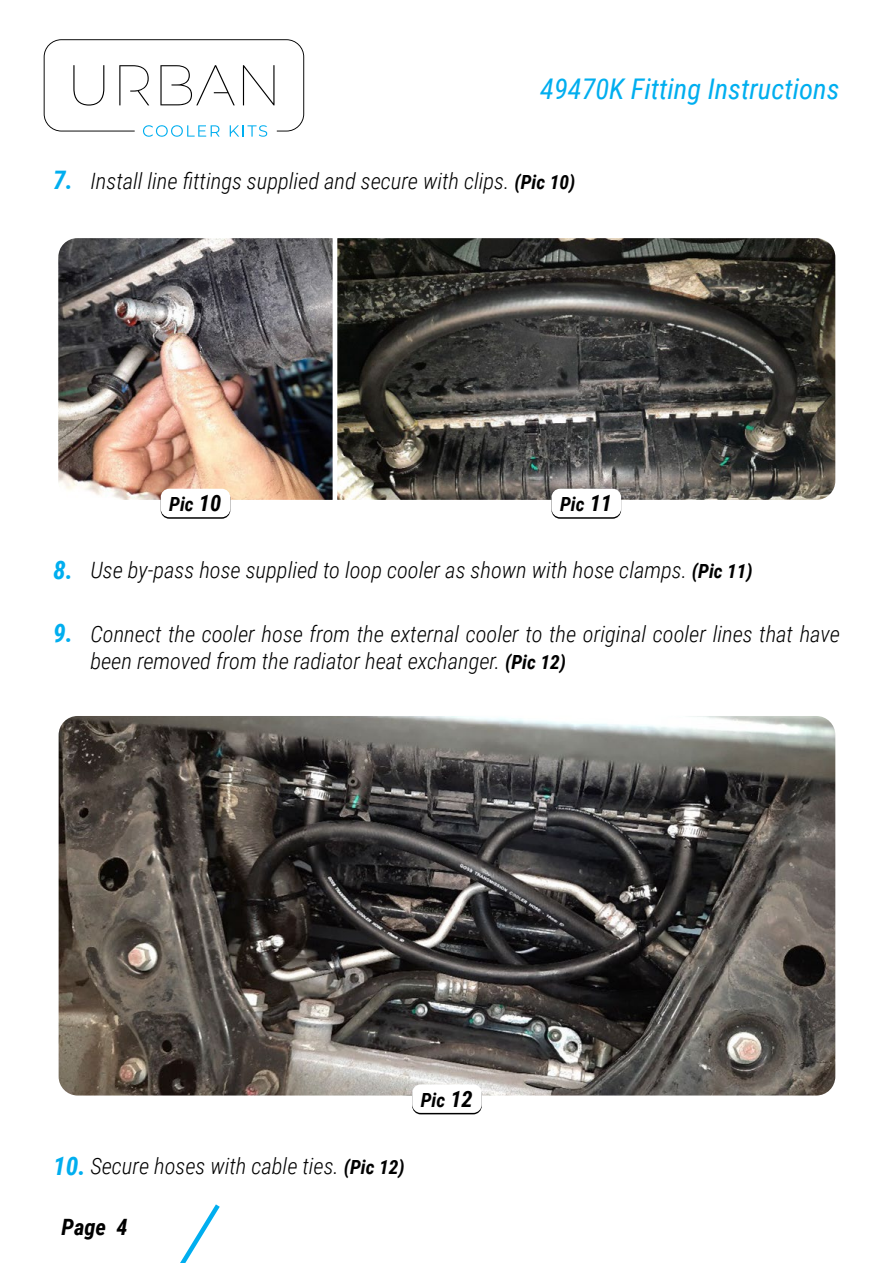
<style>
.page{position:relative;width:893px;height:1263px;background:#fff}
.page>*{position:absolute;margin:0;border:0;box-sizing:border-box;transform-origin:0 0}
.t1{font:italic 28.5px "Roboto Condensed";color:#00aeef}
.t2{font:italic 700 25.5px "Roboto Condensed";color:#00aeef}
.t3{font:italic 300 22.5px/27px "Roboto Condensed";color:#000}
.t4{font:italic 700 22.5px "Roboto Condensed";color:#000}
.t5{font:italic 700 19.5px "Roboto Condensed";color:#000}
.s1{font-weight:700;font-size:25.5px;color:#00aeef}
.s2{font-weight:700;font-size:19.5px}
.s3{font-size:22.5px}
</style>
<div class="page">
<svg style="left:44px;top:39px;width:260px;height:98px"></svg>
<svg style="left:180px;top:1204px;width:40px;height:59px"></svg>
<img style="left:58px;top:238px;width:273px;height:269px">
<svg style="left:331px;top:238px;width:505px;height:269px;background:#4d4b47"></svg>
<svg style="left:161px;top:490px;width:69px;height:29px"></svg>
<div style="left:161px;top:489px;width:69px;height:28px;background:#fff;border-radius:9px"></div>
<svg style="left:551px;top:490px;width:70px;height:29px"></svg>
<div style="left:551px;top:489px;width:70px;height:28px;background:#fff;border-radius:9px"></div>
<img style="left:59px;top:716px;width:776px;height:379px">
<div style="left:54px;top:711px;width:786px;height:389px;border:4px solid #fff;border-radius:21px"></div>
<svg style="left:412px;top:1086px;width:70px;height:28px"></svg>
<div style="left:412px;top:1084px;width:70px;height:29px;background:#fff;border-radius:9px"></div>
<p class="t1" style="left:540px;top:69px;width:301px">49470K Fitting Instructions</p>
<p class="t3" style="left:53px;top:166px;width:524px"><span class="s1">7.</span> Install line fittings supplied and secure with clips. <span class="s2">(Pic 10)</span></p>
<p class="t5" style="left:169px;top:491px;width:53px">Pic <span class="s3">10</span></p>
<p class="t5" style="left:560px;top:491px;width:53px">Pic <span class="s3">11</span></p>
<p class="t3" style="left:53px;top:556px;width:701px"><span class="s1">8.</span> Use by-pass hose supplied to loop cooler as shown with hose clamps. <span class="s2">(Pic 11)</span></p>
<p class="t2" style="left:53px;top:615px;width:21px">9.</p>
<p class="t3" style="left:90px;top:620px;width:751px">Connect the cooler hose from the external cooler to the original cooler lines that have been removed from the radiator heat exchanger. <span class="s2">(Pic 12)</span></p>
<p class="t5" style="left:421px;top:1086px;width:53px">Pic <span class="s3">12</span></p>
<p class="t3" style="left:53px;top:1152px;width:353px"><span class="s1">10.</span> Secure hoses with cable ties. <span class="s2">(Pic 12)</span></p>
<p class="t4" style="left:62px;top:1212px;width:67px">Page 4</p>
</div>
